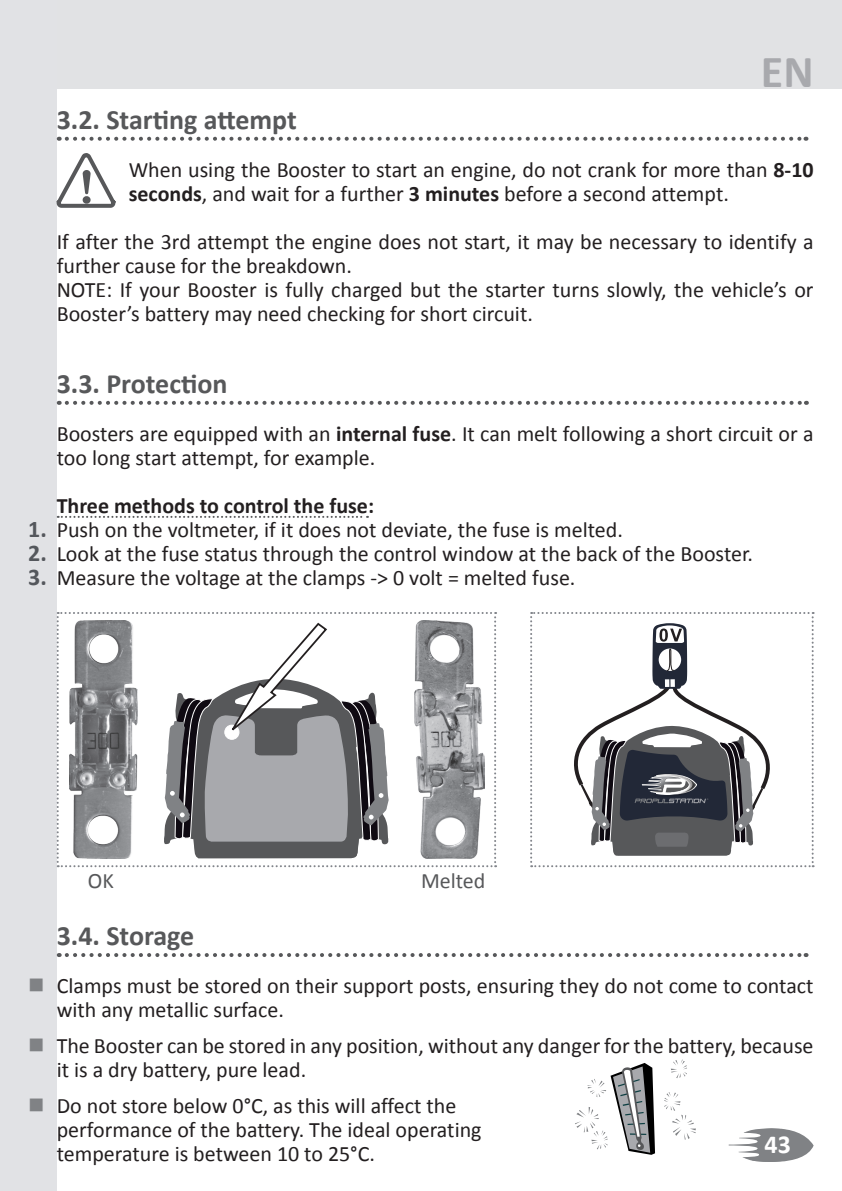
<style>
.page{position:relative;width:842px;height:1191px;background:#fff}
.page>*{position:absolute;margin:0;border:0;box-sizing:border-box;transform-origin:0 0}
.t1{font:700 46px "Calibri";color:#a8a9ad}
.t2{font:700 28px "Calibri";color:#57585a}
.t3{font:700 26px "Calibri";color:#fff}
.t4{font:22px/24px "Calibri";color:#231f20}
.t5{font:700 22px "Calibri";color:#231f20}
.t6{font:22px "Calibri";color:#57585a}
.t7{font:22px "Wingdings";color:#808285}
.s1{font-weight:700}
.s2{font-weight:700;font-size:24px;color:#54575c}
</style>
<div class="page">
<div style="left:0;top:0;width:842px;height:88px;background:#e1e2e4"></div>
<svg style="left:729px;top:1128px;width:85px;height:34px"></svg>
<div style="left:0;top:0;width:57px;height:1191px;background:#e1e2e5"></div>
<svg style="left:67px;top:401px;width:740px;height:4px"></svg>
<svg style="left:58px;top:516px;width:310px;height:2px"></svg>
<svg style="left:67px;top:953px;width:739px;height:4px"></svg>
<svg style="left:57px;top:612px;width:439px;height:255px"></svg>
<svg style="left:664px;top:1092px;width:32px;height:47px"></svg>
<svg style="left:671px;top:1059px;width:16px;height:19px"></svg>
<svg style="left:575px;top:1063px;width:80px;height:91px"></svg>
<svg style="left:530px;top:612px;width:284px;height:255px"></svg>
<img style="left:69px;top:620px;width:69px;height:238px">
<img style="left:414px;top:620px;width:70px;height:238px">
<svg style="left:56px;top:137px;width:750px;height:71px"></svg>
<h1 class="t1" style="left:761px;top:43px;width:54px">EN</h1>
<p class="t2" style="left:57px;top:102px;width:242px">3.2. Starting attempt</p>
<p class="t4" style="left:129px;top:156px;width:686px">When using the Booster to start an engine, do not crank for more than <span class="s1">8-10 seconds</span>, and wait for a further <span class="s1">3 minutes</span> before a second attempt.</p>
<p class="t4" style="left:57px;top:228px;width:758px">If after the 3rd attempt the engine does not start, it may be necessary to identify a further cause for the breakdown.<br>NOTE: If your Booster is fully charged but the starter turns slowly, the vehicle’s or Booster’s battery may need checking for short circuit.</p>
<p class="t2" style="left:57px;top:366px;width:172px">3.3. Protection</p>
<p class="t4" style="left:57px;top:420px;width:758px">Boosters are equipped with an <span class="s1">internal fuse</span>. It can melt following a short circuit or a too long start attempt, for example.</p>
<p class="t5" style="left:57px;top:492px;width:319px">Three methods to control the fuse:</p>
<p class="t4" style="left:28px;top:516px;width:596px"><span class="s2">1.</span> Push on the voltmeter, if it does not deviate, the fuse is melted.</p>
<p class="t4" style="left:28px;top:540px;width:726px"><span class="s2">2.</span> Look at the fuse status through the control window at the back of the Booster.</p>
<p class="t4" style="left:28px;top:564px;width:549px"><span class="s2">3.</span> Measure the voltage at the clamps -&gt; 0 volt = melted fuse.</p>
<p class="t6" style="left:88px;top:867px;width:28px">OK</p>
<p class="t6" style="left:421px;top:867px;width:66px">Melted</p>
<p class="t7" style="left:28px;top:973px;width:18px">■</p>
<p class="t7" style="left:28px;top:1033px;width:18px">■</p>
<p class="t7" style="left:28px;top:1093px;width:18px">■</p>
<p class="t2" style="left:57px;top:918px;width:139px">3.4. Storage</p>
<p class="t4" style="left:57px;top:972px;width:758px">Clamps must be stored on their support posts, ensuring they do not come to contact with any metallic surface.</p>
<p class="t4" style="left:57px;top:1032px;width:758px">The Booster can be stored in any position, without any danger for the battery, because it is a dry battery, pure lead.</p>
<p class="t4" style="left:57px;top:1092px;width:426px">Do not store below 0°C, as this will affect the performance of the battery. The ideal operating temperature is between 10 to 25°C.</p>
<p class="t3" style="left:765px;top:1128px;width:28px">43</p>
</div>
